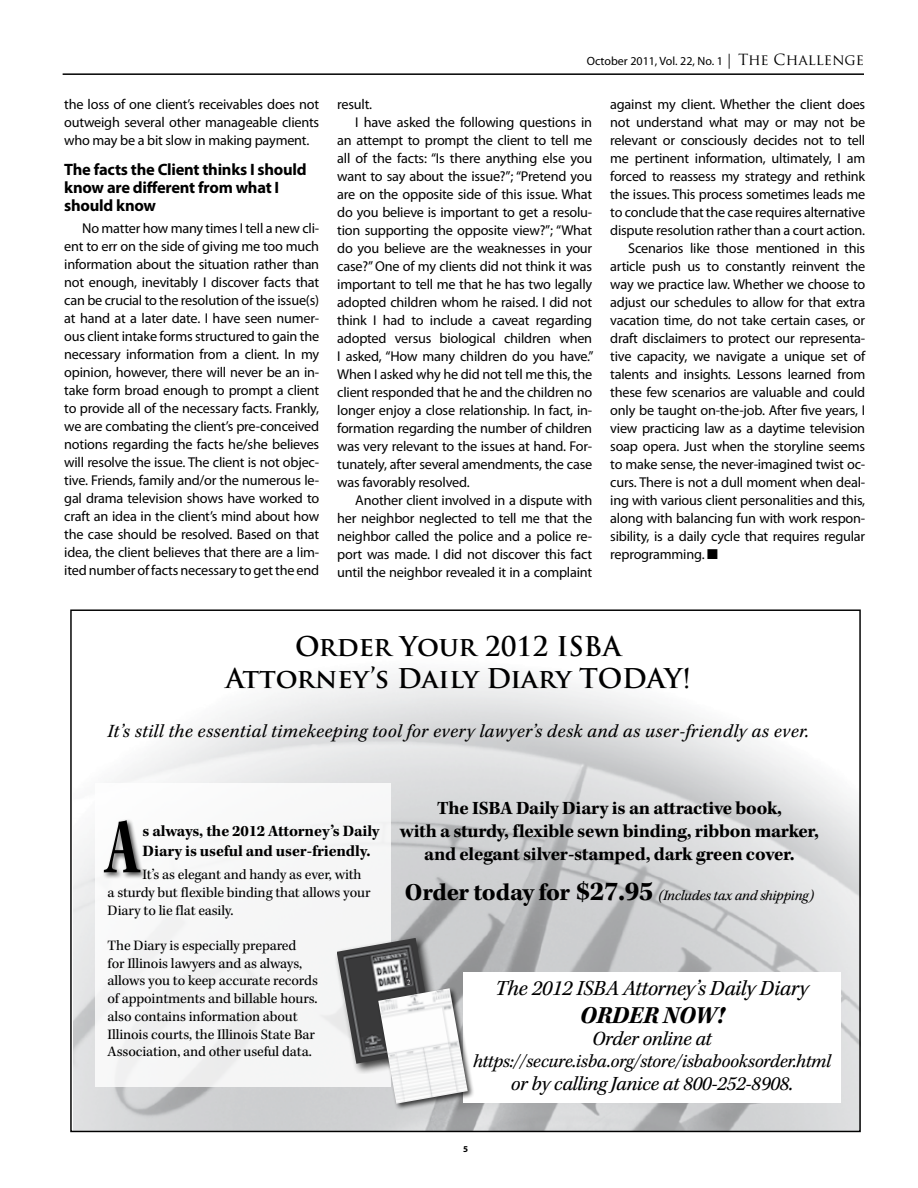
<style>
.page{position:relative;width:918px;height:1188px;background:#fff}
.page>*{position:absolute;margin:0;border:0;box-sizing:border-box;transform-origin:0 0}
.t1{font:700 81.15px "Kepler Std";color:#000;scale:.68 1}
.t2{font:700 26.55px/31.8px "Trajan Pro";color:#000;text-align:center}
.t3{font:italic 700 25.05px "Kepler Std";letter-spacing:-.01em;color:#000}
.t4{font:italic 22.05px "Kepler Std";letter-spacing:-.015em;color:#000}
.t5{font:italic 20.7px "Kepler Std";letter-spacing:-.015em;color:#000}
.t6{font:700 19.2px/23px "Kepler Std";letter-spacing:-.015em;color:#000;text-align:center}
.t7{font:italic 19.2px "Kepler Std";letter-spacing:.015em;color:#000}
.t8{font:italic 19.2px "Kepler Std";letter-spacing:-.015em;color:#000}
.t9{font:700 16.5px/18px "Myriad Pro";letter-spacing:-.015em;color:#000}
.t10{font:700 16.2px/19.5px "Kepler Std";letter-spacing:-.01em;color:#000}
.t11{font:14.7px/17.7px "Kepler Std";letter-spacing:-.01em;color:#000}
.t12{font:italic 14.7px "Kepler Std";letter-spacing:-.015em;color:#000}
.t13{font:14.25px/18px "Myriad Pro";letter-spacing:-.015em;color:#000;text-align:justify}
.t14{font:12px "Myriad Pro";color:#000}
.t15{font:700 9px "Myriad Pro";color:#000}
.s1{font-family:"Trajan Pro";font-size:15px}
.s2{font-weight:700;font-style:normal;font-size:25.05px}
.s3{font-weight:700;font-style:normal;font-size:28.05px}
</style>
<div class="page">
<hr style="left:63px;top:73px;width:801px;height:2px;background:#000">
<img style="left:73px;top:674px;width:786px;height:456px">
<div style="left:463px;top:972px;width:378px;height:131px;background:#fff"></div>
<div style="left:95px;top:783px;width:296px;height:303px;background:#f6f6f6"></div>
<div style="left:102px;top:818px;width:46px;height:61px;background:#000;opacity:.75"></div>
<div style="left:333px;top:934px;width:114px;height:140px;background:#000;opacity:.75"></div>
<img style="left:337px;top:938px;width:98px;height:126px">
<div style="left:376px;top:986px;width:99px;height:125px;background:#000;opacity:.75"></div>
<img style="left:378px;top:988px;width:90px;height:116px">
<svg style="left:404px;top:971px;width:8px;height:14px"></svg>
<p class="t13" style="left:64px;top:95px;width:257px">the loss of one client’s receivables does not outweigh several other manageable clients who may be a bit slow in making payment.</p>
<p class="t9" style="left:64px;top:160px;width:244px">The facts the Client thinks I should know are different from what I should know</p>
<p class="t13" style="left:64px;top:219px;width:257px;text-indent:18px">No matter how many times I tell a new cli&shy;ent to err on the side of giving me too much information about the situation rather than not enough, inevitably I discover facts that can be crucial to the resolution of the issue(s) at hand at a later date. I have seen numer&shy;ous client intake forms structured to gain the necessary information from a client. In my opinion, however, there will never be an in&shy;take form broad enough to prompt a client to provide all of the necessary facts. Frankly, we are combating the client’s pre-conceived notions regarding the facts he/she believes will resolve the issue. The client is not objec&shy;tive. Friends, family and/or the numerous le&shy;gal drama television shows have worked to craft an idea in the client’s mind about how the case should be resolved. Based on that idea, the client believes that there are a lim&shy;ited number of facts necessary to get the end</p>
<p class="t14" style="left:587px;top:54px;width:279px">October 2011, Vol. 22, No. 1 <span class="s1">| The Challenge</span></p>
<p class="t13" style="left:337px;top:95px;width:36px">result.</p>
<p class="t13" style="left:355px;top:113px;width:238px">I have asked the following questions in</p>
<p class="t13" style="left:337px;top:131px;width:256px">an attempt to prompt the client to tell me</p>
<p class="t13" style="left:337px;top:149px;width:256px">all of the facts: “Is there anything else you</p>
<p class="t13" style="left:337px;top:167px;width:257px">want to say about the issue?”; “Pretend you</p>
<p class="t13" style="left:337px;top:185px;width:256px">are on the opposite side of this issue. What</p>
<p class="t13" style="left:337px;top:203px;width:257px">do you believe is important to get a resolu-</p>
<p class="t13" style="left:337px;top:221px;width:257px">tion supporting the opposite view?”; “What</p>
<p class="t13" style="left:337px;top:239px;width:257px">do you believe are the weaknesses in your</p>
<p class="t13" style="left:337px;top:257px;width:256px">case?” One of my clients did not think it was</p>
<p class="t13" style="left:337px;top:275px;width:256px">important to tell me that he has two legally</p>
<p class="t13" style="left:337px;top:293px;width:257px">adopted children whom he raised. I did not</p>
<p class="t13" style="left:337px;top:311px;width:257px">think I had to include a caveat regarding</p>
<p class="t13" style="left:337px;top:329px;width:256px">adopted versus biological children when</p>
<p class="t13" style="left:337px;top:347px;width:258px">I asked, “How many children do you have.”</p>
<p class="t13" style="left:337px;top:365px;width:257px">When I asked why he did not tell me this, the</p>
<p class="t13" style="left:337px;top:383px;width:257px">client responded that he and the children no</p>
<p class="t13" style="left:337px;top:401px;width:257px">longer enjoy a close relationship. In fact, in-</p>
<p class="t13" style="left:337px;top:419px;width:256px">formation regarding the number of children</p>
<p class="t13" style="left:337px;top:437px;width:257px">was very relevant to the issues at hand. For-</p>
<p class="t13" style="left:337px;top:455px;width:257px">tunately, after several amendments, the case</p>
<p class="t13" style="left:337px;top:473px;width:134px">was favorably resolved.</p>
<p class="t13" style="left:355px;top:491px;width:238px">Another client involved in a dispute with</p>
<p class="t13" style="left:337px;top:509px;width:256px">her neighbor neglected to tell me that the</p>
<p class="t13" style="left:337px;top:527px;width:257px">neighbor called the police and a police re-</p>
<p class="t13" style="left:337px;top:545px;width:257px">port was made. I did not discover this fact</p>
<p class="t13" style="left:337px;top:563px;width:256px">until the neighbor revealed it in a complaint</p>
<p class="t13" style="left:610px;top:95px;width:256px">against my client. Whether the client does</p>
<p class="t13" style="left:610px;top:113px;width:257px">not understand what may or may not be</p>
<p class="t13" style="left:610px;top:131px;width:256px">relevant or consciously decides not to tell</p>
<p class="t13" style="left:610px;top:149px;width:257px">me pertinent information, ultimately, I am</p>
<p class="t13" style="left:610px;top:167px;width:256px">forced to reassess my strategy and rethink</p>
<p class="t13" style="left:610px;top:185px;width:256px">the issues. This process sometimes leads me</p>
<p class="t13" style="left:610px;top:203px;width:257px">to conclude that the case requires alternative</p>
<p class="t13" style="left:610px;top:221px;width:256px">dispute resolution rather than a court action.</p>
<p class="t13" style="left:628px;top:239px;width:238px">Scenarios like those mentioned in this</p>
<p class="t13" style="left:610px;top:257px;width:257px">article push us to constantly reinvent the</p>
<p class="t13" style="left:610px;top:275px;width:256px">way we practice law. Whether we choose to</p>
<p class="t13" style="left:610px;top:293px;width:256px">adjust our schedules to allow for that extra</p>
<p class="t13" style="left:610px;top:311px;width:256px">vacation time, do not take certain cases, or</p>
<p class="t13" style="left:610px;top:329px;width:257px">draft disclaimers to protect our representa-</p>
<p class="t13" style="left:610px;top:347px;width:256px">tive capacity, we navigate a unique set of</p>
<p class="t13" style="left:610px;top:365px;width:256px">talents and insights. Lessons learned from</p>
<p class="t13" style="left:610px;top:383px;width:256px">these few scenarios are valuable and could</p>
<p class="t13" style="left:610px;top:401px;width:257px">only be taught on-the-job. After five years, I</p>
<p class="t13" style="left:610px;top:419px;width:256px">view practicing law as a daytime television</p>
<p class="t13" style="left:610px;top:437px;width:256px">soap opera. Just when the storyline seems</p>
<p class="t13" style="left:610px;top:455px;width:257px">to make sense, the never-imagined twist oc-</p>
<p class="t13" style="left:610px;top:473px;width:257px">curs. There is not a dull moment when deal-</p>
<p class="t13" style="left:610px;top:491px;width:256px">ing with various client personalities and this,</p>
<p class="t13" style="left:610px;top:509px;width:257px">along with balancing fun with work respon-</p>
<p class="t13" style="left:610px;top:527px;width:256px">sibility, is a daily cycle that requires regular</p>
<p class="t13" style="left:610px;top:545px;width:109px">reprogramming. ■</p>
<h2 class="t2" style="left:226px;top:631px;width:467px">Order Your 2012 ISBA<br>Attorney’s Daily Diary TODAY!</h2>
<h3 class="t7" style="left:108px;top:720px;width:703px">It’s still the essential timekeeping tool for every lawyer’s desk and as user-friendly as ever.</h3>
<h1 class="t1" style="left:105px;top:801px;width:53px">A</h1>
<p class="t10" style="left:143px;top:822px;width:238px">s always, the 2012 Attorney’s Daily<br>Diary is useful and user-friendly.</p>
<p class="t11" style="left:108px;top:866px;width:264px;text-indent:35px">It’s as elegant and handy as ever, with a sturdy but flexible binding that allows your<br>Diary to lie flat easily.</p>
<p class="t11" style="left:108px;top:937px;width:212px">The Diary is especially prepared<br>for Illinois lawyers and as always, allows you to keep accurate records of appointments and billable hours. also contains information about Illinois courts, the Illinois State Bar Association, and other useful data.</p>
<h3 class="t6" style="left:400px;top:798px;width:421px">The ISBA Daily Diary is an attractive book,<br>with a sturdy, flexible sewn binding, ribbon marker, and elegant silver-stamped, dark green cover.</h3>
<p class="t12" style="left:405px;top:887px;width:411px"><span class="s2">Order today for</span> <span class="s3">$27.95</span> (Includes tax and shipping)</p>
<h3 class="t4" style="left:495px;top:976px;width:315px">The 2012 ISBA Attorney’s Daily Diary</h3>
<h3 class="t3" style="left:580px;top:1001px;width:146px">ORDER NOW!</h3>
<h3 class="t5" style="left:592px;top:1027px;width:121px">Order online at</h3>
<h3 class="t8" style="left:473px;top:1051px;width:359px">https://secure.isba.org/store/isbabooksorder.html</h3>
<h3 class="t5" style="left:511px;top:1071px;width:284px">or by calling Janice at 800-252-8908.</h3>
<p class="t15" style="left:463px;top:1143px;width:6px">5</p>
</div>
